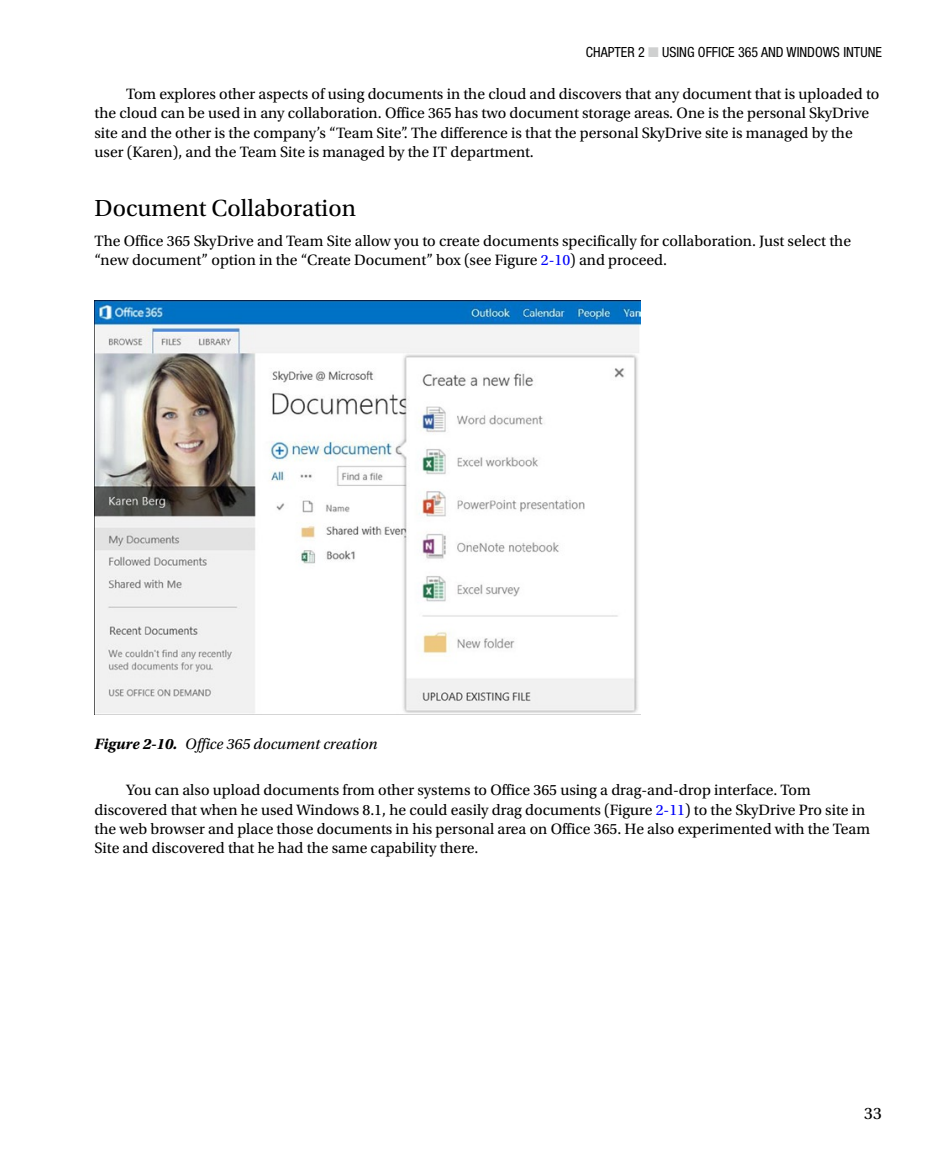
<style>
.page{position:relative;width:945px;height:1166px;background:#fff}
.page>*{position:absolute;margin:0;border:0;box-sizing:border-box;transform-origin:0 0}
.t1{font:24.5px "Utopia Std";color:#000}
.t2{font:17.5px "Utopia Std";color:#000}
.t3{font:15.75px/19.2px "Utopia Std";color:#000}
.t4{font:italic 15.75px "Utopia Std";color:#000}
.t5{font:condensed 14px "Helvetica Neue";color:#000}
.s1{color:#cfd0d0}
.s2{color:#0000fa}
.s3{font-weight:700}
</style>
<div class="page">
<img style="left:94px;top:301px;width:547px;height:413px">
<p class="t5" style="left:586px;top:44px;width:298px">CHAPTER 2 <span class="s1">■</span> USING OFFICE 365 AND WINDOWS INTUNE</p>
<p class="t3" style="left:94px;top:85px;width:787px;text-indent:32px">Tom explores other aspects of using documents in the cloud and discovers that any document that is uploaded to the cloud can be used in any collaboration. Office 365 has two document storage areas. One is the personal SkyDrive site and the other is the company’s “Team Site”. The difference is that the personal SkyDrive site is managed by the user (Karen), and the Team Site is managed by the IT department.</p>
<h1 class="t1" style="left:94px;top:195px;width:263px">Document Collaboration</h1>
<p class="t3" style="left:94px;top:232px;width:758px">The Office 365 SkyDrive and Team Site allow you to create documents specifically for collaboration. Just select the “new document” option in the “Create Document” box (see Figure <span class="s2">2-10</span>) and proceed.</p>
<p class="t4" style="left:94px;top:735px;width:285px"><span class="s3">Figure 2-10.</span> Office 365 document creation</p>
<p class="t3" style="left:94px;top:781px;width:777px;text-indent:32px">You can also upload documents from other systems to Office 365 using a drag-and-drop interface. Tom discovered that when he used Windows 8.1, he could easily drag documents (Figure <span class="s2">2-11</span>) to the SkyDrive Pro site in the web browser and place those documents in his personal area on Office 365. He also experimented with the Team Site and discovered that he had the same capability there.</p>
<p class="t2" style="left:864px;top:1103px;width:19px">33</p>
</div>
